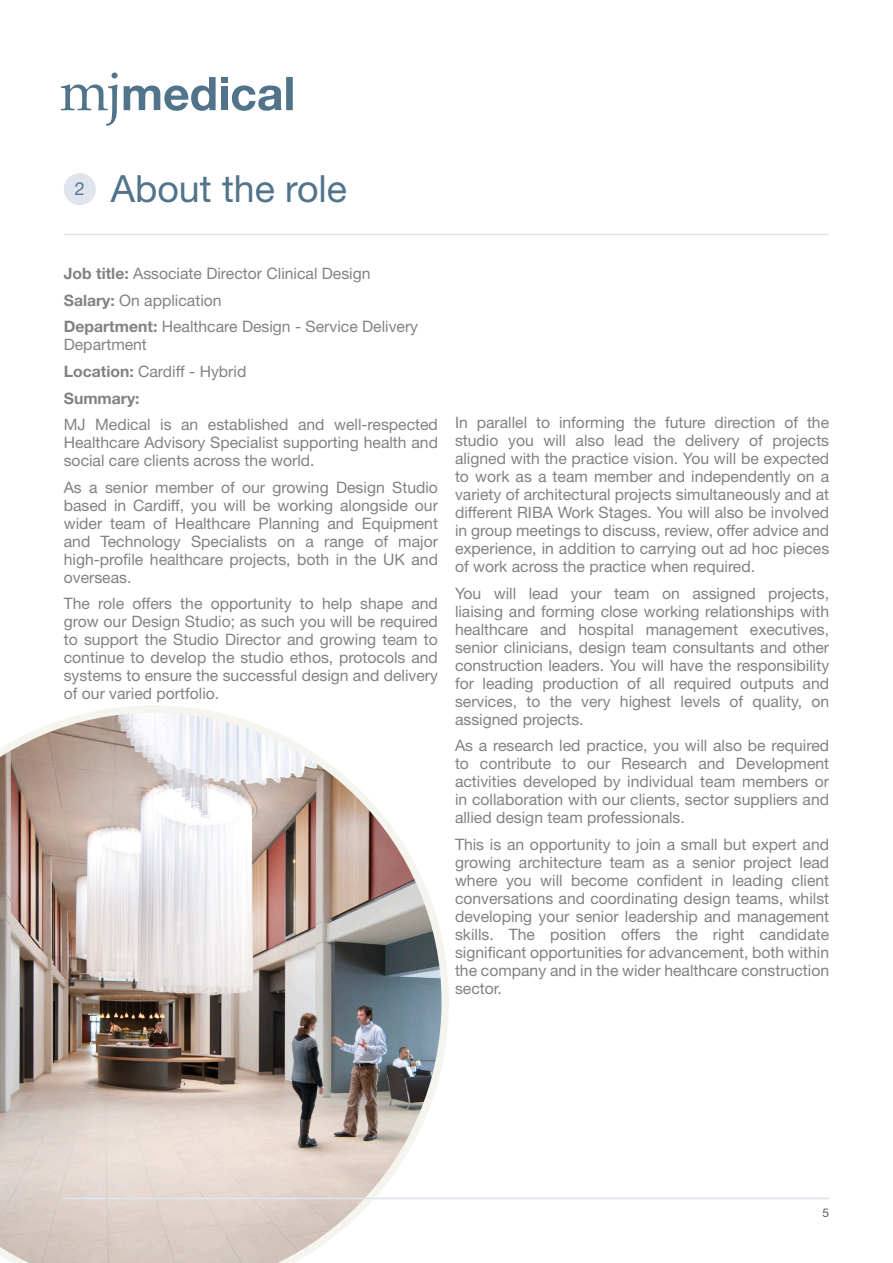
<style>
.page{position:relative;width:893px;height:1263px;background:#fff}
.page>*{position:absolute;margin:0;border:0;box-sizing:border-box;transform-origin:0 0}
.t1{font:37.5px "Helvetica Neue LT Std";color:#51748b}
.t2{font:18px "Helvetica Neue LT Std";color:#51748b}
.t3{font:15.75px/18px "Helvetica Neue LT Std";color:#808285;text-align:justify}
.t4{font:700 15.75px "Helvetica Neue LT Std";color:#808285}
.t5{font:12px "Helvetica Neue LT Std";color:#57585a}
.s1{font-weight:700}
</style>
<div class="page">
<svg style="left:124px;top:77px;width:169px;height:34px"></svg>
<svg style="left:61px;top:73px;width:57px;height:53px"></svg>
<img style="left:0;top:705px;width:449px;height:558px">
<hr style="left:64px;top:234px;width:765px;height:1px;background:#dfe4ed">
<div style="left:65px;top:174px;width:30px;height:30px;background:#dfe4ed;border-radius:50%"></div>
<div style="left:64px;top:173px;width:32px;height:32px;border:2px solid #dfe4ed;border-radius:50%"></div>
<hr style="left:64px;top:1198px;width:765px;height:1px;background:#dfe4ed">
<p class="t2" style="left:75px;top:178px;width:12px">2</p>
<p class="t1" style="left:111px;top:166px;width:238px">About the role</p>
<p class="t3" style="left:64px;top:265px;width:308px"><span class="s1">Job title:</span> Associate Director Clinical Design</p>
<p class="t3" style="left:64px;top:291px;width:159px"><span class="s1">Salary:</span> On application</p>
<p class="t3" style="left:64px;top:318px;width:356px"><span class="s1">Department:</span> Healthcare Design - Service Delivery<br>Department</p>
<p class="t3" style="left:64px;top:362px;width:184px"><span class="s1">Location:</span> Cardiff - Hybrid</p>
<p class="t4" style="left:64px;top:388px;width:77px">Summary:</p>
<p class="t3" style="left:64px;top:415px;width:376px">MJ Medical is an established and well-respected Healthcare Advisory Specialist supporting health and social care clients across the world.</p>
<p class="t3" style="left:64px;top:478px;width:376px">As a senior member of our growing Design Studio based in Cardiff, you will be working alongside our wider team of Healthcare Planning and Equipment and Technology Specialists on a range of major high-profile healthcare projects, both in the UK and overseas.</p>
<p class="t3" style="left:64px;top:594px;width:376px">The role offers the opportunity to help shape and grow our Design Studio; as such you will be required to support the Studio Director and growing team to continue to develop the studio ethos, protocols and systems to ensure the successful design and delivery of our varied portfolio.</p>
<p class="t3" style="left:455px;top:413px;width:376px">In parallel to informing the future direction of the studio you will also lead the delivery of projects aligned with the practice vision. You will be expected to work as a team member and independently on a variety of architectural projects simultaneously and at different RIBA Work Stages. You will also be involved in group meetings to discuss, review, offer advice and experience, in addition to carrying out ad hoc pieces of work across the practice when required.</p>
<p class="t3" style="left:455px;top:584px;width:376px">You will lead your team on assigned projects, liaising and forming close working relationships with healthcare and hospital management executives, senior clinicians, design team consultants and other construction leaders. You will have the responsibility for leading production of all required outputs and services, to the very highest levels of quality, on assigned projects.</p>
<p class="t3" style="left:455px;top:737px;width:376px">As a research led practice, you will also be required to contribute to our Research and Development activities developed by individual team members or in collaboration with our clients, sector suppliers and allied design team professionals.</p>
<p class="t3" style="left:455px;top:835px;width:376px">This is an opportunity to join a small but expert and growing architecture team as a senior project lead where you will become confident in leading client conversations and coordinating design teams, whilst developing your senior leadership and management skills. The position offers the right candidate significant opportunities for advancement, both within the company and in the wider healthcare construction sector.</p>
<p class="t5" style="left:822px;top:1205px;width:8px">5</p>
</div>
